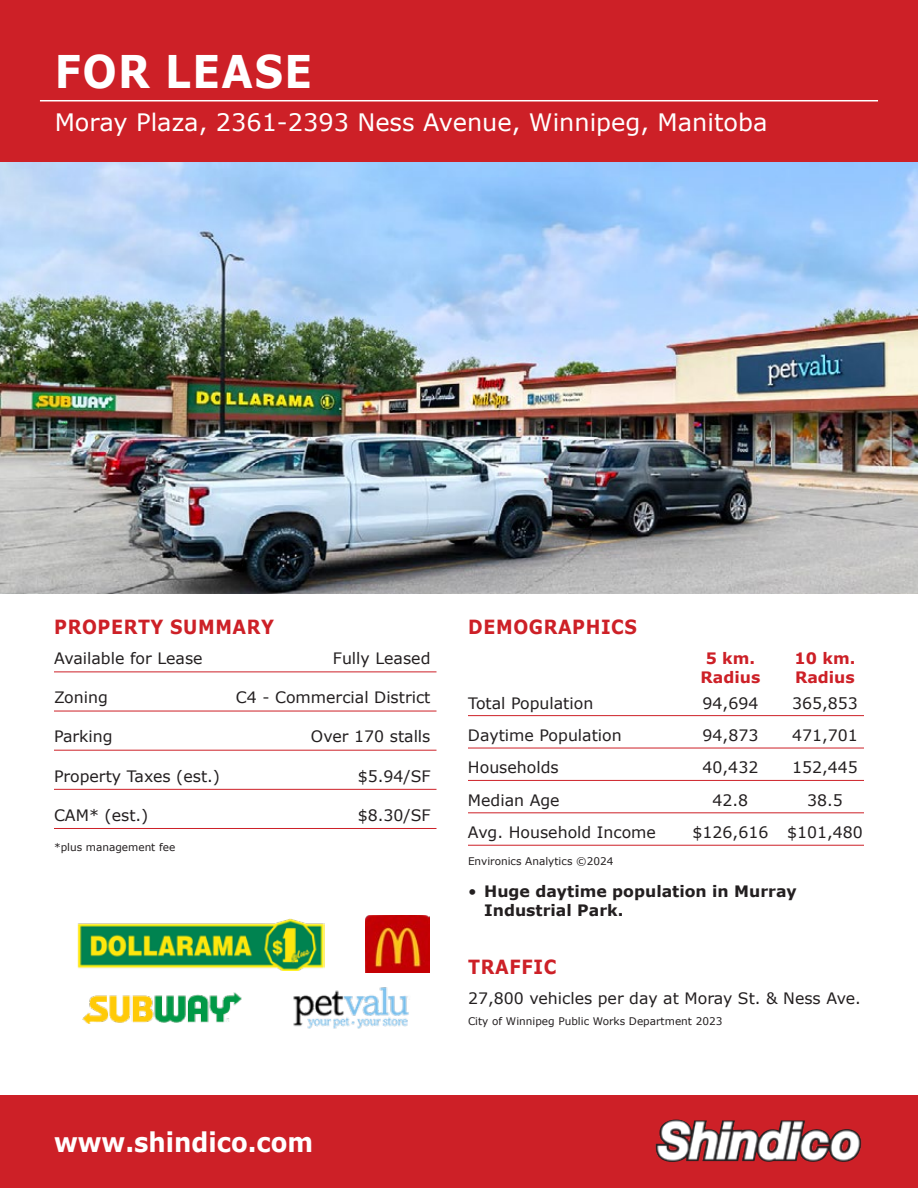
<style>
.page{position:relative;width:918px;height:1188px;background:#fff}
.page>*{position:absolute;margin:0;border:0;box-sizing:border-box;transform-origin:0 0}
.t1{font:700 45px "Verdana";letter-spacing:.035em;color:#fff;scale:.9 1}
.t2{font:700 27px "Verdana";color:#fff;scale:.9 1}
.t3{font:24px "Verdana";color:#fff}
.t4{font:700 19.5px "Verdana";letter-spacing:.035em;color:#cd2027;scale:.9 1}
.t5{font:15.75px "Verdana";color:#231f20}
.t6{font:700 15.75px/18.9px "Verdana";color:#231f20}
.t7{font:700 15.75px "Verdana";color:#cd2027}
.t8{font:10.5px "Verdana";color:#231f20}
.s1{font-weight:400}
</style>
<div class="page">
<div style="left:0;top:0;width:918px;height:162px;background:#cd2027"></div>
<div style="left:0;top:1096px;width:918px;height:92px;background:#cd2027"></div>
<img style="left:655px;top:1120px;width:207px;height:42px">
<hr style="left:40px;top:100px;width:838px;height:1px;background:#fff">
<img style="left:77px;top:918px;width:248px;height:53px">
<img style="left:366px;top:915px;width:63px;height:58px">
<img style="left:82px;top:993px;width:160px;height:31px">
<img style="left:293px;top:972px;width:132px;height:57px">
<img style="left:0;top:163px;width:918px;height:431px">
<hr style="left:54px;top:672px;width:382px;height:1px;background:#cd2027">
<hr style="left:54px;top:711px;width:382px;height:1px;background:#cd2027">
<hr style="left:54px;top:750px;width:382px;height:1px;background:#cd2027">
<hr style="left:54px;top:789px;width:382px;height:1px;background:#cd2027">
<hr style="left:54px;top:828px;width:382px;height:1px;background:#cd2027">
<hr style="left:468px;top:715px;width:396px;height:1px;background:#cd2027">
<hr style="left:468px;top:748px;width:396px;height:1px;background:#cd2027">
<hr style="left:468px;top:780px;width:396px;height:1px;background:#cd2027">
<hr style="left:468px;top:813px;width:396px;height:1px;background:#cd2027">
<hr style="left:468px;top:845px;width:396px;height:1px;background:#cd2027">
<h1 class="t1" style="left:55px;top:40px;width:288px">FOR LEASE</h1>
<h3 class="t3" style="left:55px;top:106px;width:714px">Moray Plaza, 2361-2393 Ness Avenue, Winnipeg, Manitoba</h3>
<p class="t4" style="left:54px;top:614px;width:246px">PROPERTY SUMMARY</p>
<p class="t5" style="left:54px;top:648px;width:150px">Available for Lease</p>
<p class="t5" style="left:333px;top:648px;width:99px">Fully Leased</p>
<p class="t5" style="left:54px;top:687px;width:55px">Zoning</p>
<p class="t5" style="left:236px;top:687px;width:196px">C4 - Commercial District</p>
<p class="t5" style="left:54px;top:726px;width:60px">Parking</p>
<p class="t5" style="left:311px;top:726px;width:121px">Over 170 stalls</p>
<p class="t5" style="left:54px;top:765px;width:168px">Property Taxes (est.)</p>
<p class="t5" style="left:358px;top:765px;width:74px">$5.94/SF</p>
<p class="t5" style="left:54px;top:804px;width:96px">CAM* (est.)</p>
<p class="t5" style="left:358px;top:804px;width:74px">$8.30/SF</p>
<p class="t8" style="left:54px;top:840px;width:123px">*plus management fee</p>
<p class="t4" style="left:468px;top:614px;width:189px">DEMOGRAPHICS</p>
<p class="t7" style="left:706px;top:647px;width:51px">5 km.</p>
<p class="t7" style="left:795px;top:647px;width:62px">10 km.</p>
<p class="t7" style="left:701px;top:666px;width:61px">Radius</p>
<p class="t7" style="left:795px;top:666px;width:61px">Radius</p>
<p class="t5" style="left:468px;top:692px;width:127px">Total Population</p>
<p class="t5" style="left:703px;top:692px;width:57px">94,694</p>
<p class="t5" style="left:792px;top:692px;width:67px">365,853</p>
<p class="t5" style="left:468px;top:725px;width:155px">Daytime Population</p>
<p class="t5" style="left:703px;top:725px;width:57px">94,873</p>
<p class="t5" style="left:792px;top:725px;width:67px">471,701</p>
<p class="t5" style="left:468px;top:757px;width:92px">Households</p>
<p class="t5" style="left:703px;top:757px;width:57px">40,432</p>
<p class="t5" style="left:792px;top:757px;width:67px">152,445</p>
<p class="t5" style="left:468px;top:789px;width:93px">Median Age</p>
<p class="t5" style="left:713px;top:789px;width:37px">42.8</p>
<p class="t5" style="left:807px;top:789px;width:37px">38.5</p>
<p class="t5" style="left:468px;top:822px;width:190px">Avg. Household Income</p>
<p class="t5" style="left:693px;top:822px;width:172px">$126,616 $101,480</p>
<p class="t8" style="left:468px;top:854px;width:147px">Environics Analytics ©2024</p>
<p class="t6" style="left:484px;top:882px;width:314px;text-indent:-16px"><span class="s1">•</span> Huge daytime population in Murray<br>Industrial Park.</p>
<p class="t4" style="left:468px;top:954px;width:99px">TRAFFIC</p>
<p class="t5" style="left:468px;top:988px;width:394px">27,800 vehicles per day at Moray St. &amp; Ness Ave.</p>
<p class="t8" style="left:468px;top:1014px;width:256px">City of Winnipeg Public Works Department 2023</p>
<h2 class="t2" style="left:54px;top:1123px;width:289px">www.shindico.com</h2>
</div>
